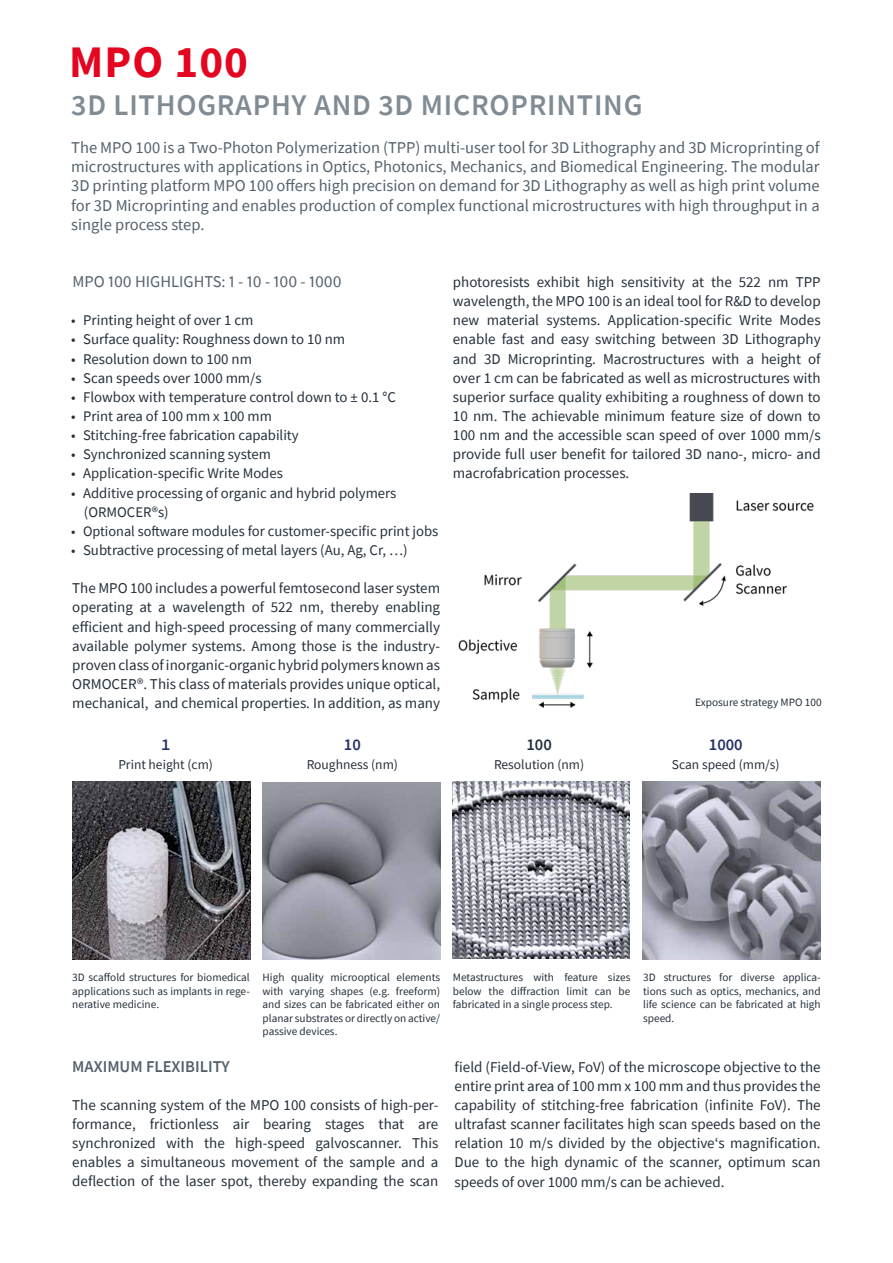
<style>
.page{position:relative;width:893px;height:1263px;background:#fff}
.page>*{position:absolute;margin:0;border:0;box-sizing:border-box;transform-origin:0 0}
.t1{font:700 45px "Source Sans Pro";letter-spacing:.025em;color:#e40521}
.t2{font:600 30px "Source Sans Pro";letter-spacing:.025em;color:#808b94}
.t3{font:16.5px/19.2px "Source Sans Pro";color:#54616c;text-align:justify}
.t4{font:600 16.5px "Source Sans Pro";color:#54616c}
.t5{font:600 16.5px "Source Sans Pro";color:#243267}
.t6{font:600 16.5px "Source Sans Pro";color:#25303b}
.t7{font:16.5px "Source Code Variable";color:#243267}
.t8{font:15px/19.2px "Source Sans Pro";color:#25303b;text-align:justify}
.t9{font:14.85px "Source Sans Pro";color:#25303b}
.t10{font:14.7px/19.2px "Source Sans Pro";color:#25303b}
.t11{font:13.5px "Source Sans Pro";color:#25303b}
.t12{font:11.25px/13.5px "Source Sans Pro";color:#25303b;text-align:justify}
.s1{font-size:14.4px}
.s2{font-size:14.7px}
</style>
<div class="page">
<img style="left:458px;top:494px;width:355px;height:214px">
<img style="left:72px;top:782px;width:178px;height:178px">
<img style="left:643px;top:782px;width:177px;height:177px">
<img style="left:453px;top:782px;width:176px;height:176px">
<img style="left:263px;top:782px;width:177px;height:177px">
<h1 class="t1" style="left:69px;top:31px;width:180px">MPO 100</h1>
<h2 class="t2" style="left:71px;top:85px;width:573px">3D LITHOGRAPHY AND 3D MICROPRINTING</h2>
<p class="t3" style="left:71px;top:138px;width:750px">The MPO 100 is a Two-Photon Polymerization (TPP) multi-user tool for 3D Lithography and 3D Microprinting of microstructures with applications in Optics, Photonics, Mechanics, and Biomedical Engineering. The modular 3D printing platform MPO 100 offers high precision on demand for 3D Lithography as well as high print volume for 3D Microprinting and enables production of complex functional microstructures with high throughput in a single process step.</p>
<p class="t3" style="left:72px;top:272px;width:271px">MPO 100 HIGHLIGHTS: 1 - 10 - 100 - 1000</p>
<p class="t8" style="left:453px;top:272px;width:369px">photoresists exhibit high sensitivity at the 522 nm TPP wavelength, the MPO 100 is an ideal tool for R&amp;D to develop new material systems. Application-specific Write Modes enable fast and easy switching between 3D Lithography and 3D Microprinting. Macrostructures with a height of over 1 cm can be fabricated as well as microstructures with superior surface quality exhibiting a roughness of down to 10 nm. The achievable minimum feature size of down to 100 nm and the accessible scan speed of over 1000 mm/s provide full user benefit for tailored 3D nano-, micro- and macrofabrication processes.</p>
<p class="t9" style="left:71px;top:311px;width:184px">• Printing height of over 1 cm</p>
<p class="t9" style="left:71px;top:330px;width:275px">• Surface quality: Roughness down to 10 nm</p>
<p class="t9" style="left:71px;top:349px;width:182px">• Resolution down to 100 nm</p>
<p class="t9" style="left:71px;top:368px;width:192px">• Scan speeds over 1000 mm/s</p>
<p class="t9" style="left:71px;top:387px;width:326px">• Flowbox with temperature control down to ± 0.1 °C</p>
<p class="t10" style="left:71px;top:406px;width:202px">• Print area of 100 mm x 100 mm</p>
<p class="t10" style="left:71px;top:426px;width:229px">• Stitching-free fabrication capability</p>
<p class="t10" style="left:71px;top:445px;width:201px">• Synchronized scanning system</p>
<p class="t10" style="left:71px;top:464px;width:213px">• Application-specific Write Modes</p>
<p class="t10" style="left:84px;top:483px;width:314px;text-indent:-13px">• Additive processing of organic and hybrid polymers (ORMOCER®s)</p>
<p class="t9" style="left:71px;top:521px;width:369px"><span class="s1">• Optional software</span> <span class="s2">modules</span> for customer-specific print jobs</p>
<p class="t9" style="left:71px;top:541px;width:338px"><span class="s1">•</span> Subtractive processing of metal layers (Au, Ag, Cr, …)</p>
<p class="t8" style="left:72px;top:578px;width:369px">The MPO 100 includes a powerful femtosecond laser system operating at a wavelength of 522 nm, thereby enabling efficient and high-speed processing of many commercially available polymer systems. Among those is the industry&shy;proven class of inorganic-organic hybrid polymers known as ORMOCER®. This class of materials provides unique optical, mechanical, and chemical properties. In addition, as many</p>
<p class="t12" style="left:695px;top:695px;width:128px">Exposure strategy MPO 100</p>
<p class="t7" style="left:161px;top:732px;width:11px">1</p>
<p class="t5" style="left:344px;top:733px;width:18px">10</p>
<p class="t6" style="left:526px;top:733px;width:27px">100</p>
<p class="t5" style="left:709px;top:733px;width:35px">1000</p>
<p class="t11" style="left:118px;top:756px;width:96px">Print height (cm)</p>
<p class="t11" style="left:307px;top:756px;width:93px">Roughness (nm)</p>
<p class="t11" style="left:494px;top:756px;width:92px">Resolution (nm)</p>
<p class="t11" style="left:672px;top:756px;width:109px">Scan speed (mm/s)</p>
<p class="t12" style="left:72px;top:970px;width:179px">3D scaffold structures for biomedical applications such as implants in rege&shy;nerative medicine.</p>
<p class="t12" style="left:453px;top:970px;width:179px">Metastructures with feature sizes below the diffraction limit can be fabricated in a single process step.</p>
<p class="t12" style="left:643px;top:970px;width:179px">3D structures for diverse applica&shy;tions such as optics, mechanics, and life science can be fabricated at high speed.</p>
<p class="t12" style="left:263px;top:970px;width:179px">High quality microoptical elements with varying shapes (e.g. freeform) and sizes can be fabricated either on planar substrates or directly on active/ passive devices.</p>
<p class="t4" style="left:72px;top:1055px;width:159px">MAXIMUM FLEXIBILITY</p>
<p class="t8" style="left:72px;top:1095px;width:368px">The scanning system of the MPO 100 consists of high-per&shy;formance, frictionless air bearing stages that are synchronized with the high-speed galvoscanner. This enables a simultaneous movement of the sample and a deflection of the laser spot, thereby expanding the scan</p>
<p class="t8" style="left:455px;top:1057px;width:368px">field (Field-of-View, FoV) of the microscope objective to the entire print area of 100 mm x 100 mm and thus provides the capability of stitching-free fabrication (infinite FoV). The ultrafast scanner facilitates high scan speeds based on the relation 10 m/s divided by the objective‘s magnification.<br>Due to the high dynamic of the scanner, optimum scan speeds of over 1000 mm/s can be achieved.</p>
</div>
